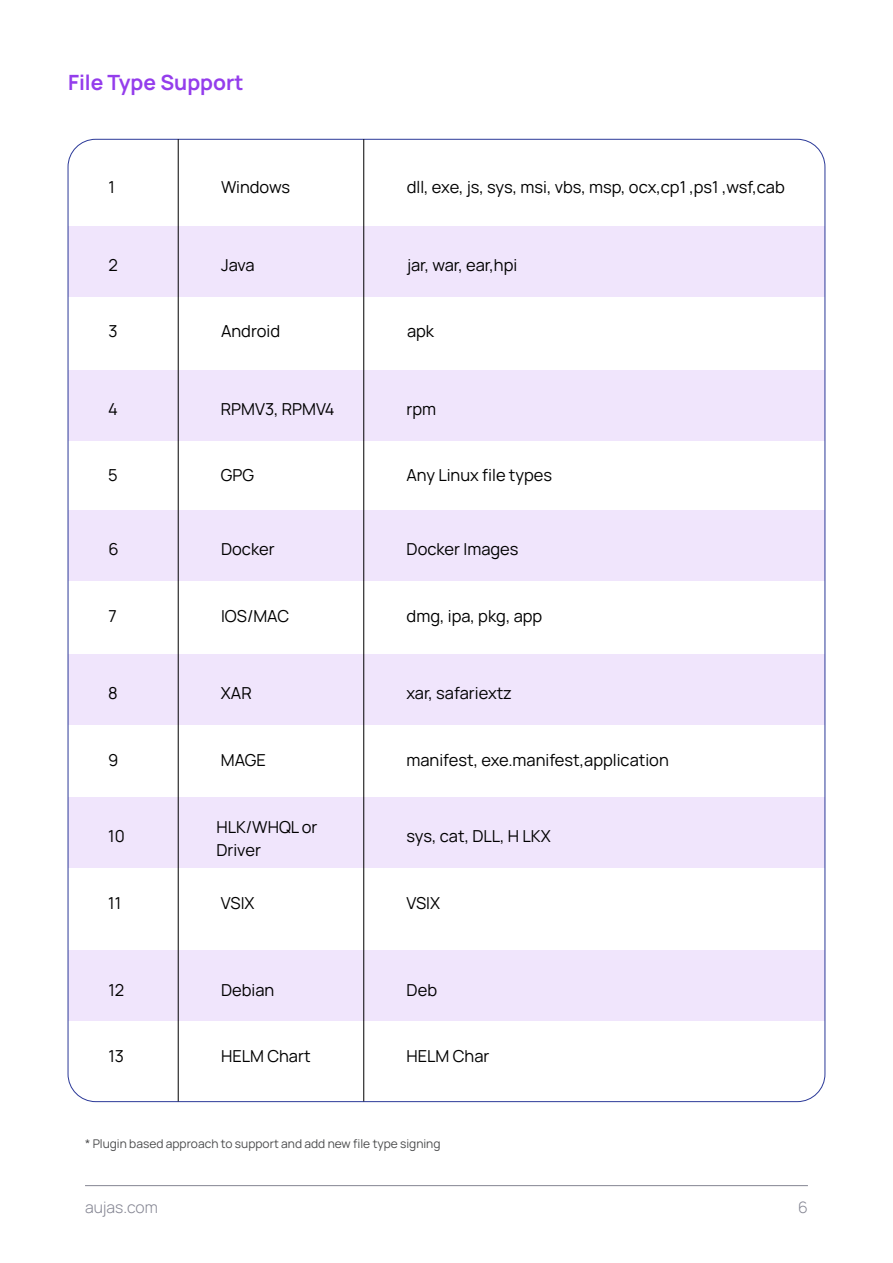
<style>
.page{position:relative;width:893px;height:1263px;background:#fff}
.page>*{position:absolute;margin:0;border:0;box-sizing:border-box;transform-origin:0 0}
.t1{font:700 21px "Manrope";color:#943dec}
.t2{font:16.5px/22.5px "Manrope";color:#000}
.t3{font:300 15.75px "Manrope";color:#858693}
.t4{font:12px "Manrope";color:#4b4c4d}
</style>
<div class="page">
<hr style="left:85px;top:1185px;width:723px;height:1px;background:#858693">
<div style="left:68px;top:226px;width:757px;height:70px;background:#f0e5fc"></div>
<div style="left:68px;top:370px;width:757px;height:70px;background:#f0e5fc"></div>
<div style="left:68px;top:510px;width:757px;height:70px;background:#f0e5fc"></div>
<div style="left:68px;top:654px;width:757px;height:71px;background:#f0e5fc"></div>
<div style="left:68px;top:797px;width:757px;height:71px;background:#f0e5fc"></div>
<div style="left:68px;top:951px;width:757px;height:70px;background:#f0e5fc"></div>
<hr style="left:178px;top:139px;width:1px;height:962px;background:#000">
<hr style="left:363px;top:139px;width:1px;height:962px;background:#000">
<p class="t1" style="left:68px;top:65px;width:177px">File Type Support</p>
<p class="t2" style="left:108px;top:174px;width:8px">1</p>
<p class="t2" style="left:221px;top:174px;width:70px">Windows</p>
<p class="t2" style="left:407px;top:174px;width:379px">dll, exe, js, sys, msi, vbs, msp, ocx,cp1 ,ps1 ,wsf,cab</p>
<p class="t2" style="left:108px;top:253px;width:11px">2</p>
<p class="t2" style="left:221px;top:253px;width:35px">Java</p>
<p class="t2" style="left:407px;top:253px;width:112px">jar, war, ear,hpi</p>
<p class="t2" style="left:108px;top:319px;width:11px">3</p>
<p class="t2" style="left:221px;top:319px;width:61px">Android</p>
<p class="t2" style="left:407px;top:319px;width:29px">apk</p>
<p class="t2" style="left:108px;top:397px;width:11px">4</p>
<p class="t2" style="left:221px;top:397px;width:115px">RPMV3, RPMV4</p>
<p class="t2" style="left:406px;top:397px;width:31px">rpm</p>
<p class="t2" style="left:108px;top:463px;width:11px">5</p>
<p class="t2" style="left:221px;top:463px;width:35px">GPG</p>
<p class="t2" style="left:406px;top:463px;width:147px">Any Linux file types</p>
<p class="t2" style="left:108px;top:537px;width:12px">6</p>
<p class="t2" style="left:221px;top:537px;width:55px">Docker</p>
<p class="t2" style="left:407px;top:537px;width:113px">Docker Images</p>
<p class="t2" style="left:108px;top:603px;width:10px">7</p>
<p class="t2" style="left:221px;top:603px;width:70px">IOS/MAC</p>
<p class="t2" style="left:407px;top:603px;width:137px">dmg, ipa, pkg, app</p>
<p class="t2" style="left:108px;top:681px;width:11px">8</p>
<p class="t2" style="left:221px;top:681px;width:32px">XAR</p>
<p class="t2" style="left:406px;top:681px;width:107px">xar, safariextz</p>
<p class="t2" style="left:108px;top:747px;width:12px">9</p>
<p class="t2" style="left:221px;top:747px;width:47px">MAGE</p>
<p class="t2" style="left:406px;top:747px;width:264px">manifest, exe.manifest,application</p>
<p class="t2" style="left:216px;top:815px;width:103px">HLK/WHQL or<br>Driver</p>
<p class="t2" style="left:108px;top:824px;width:18px">10</p>
<p class="t2" style="left:406px;top:824px;width:146px">sys, cat, DLL, H LKX</p>
<p class="t2" style="left:108px;top:890px;width:14px">11</p>
<p class="t2" style="left:221px;top:890px;width:35px">VSIX</p>
<p class="t2" style="left:406px;top:890px;width:35px">VSIX</p>
<p class="t2" style="left:108px;top:977px;width:17px">12</p>
<p class="t2" style="left:221px;top:977px;width:55px">Debian</p>
<p class="t2" style="left:407px;top:977px;width:32px">Deb</p>
<p class="t2" style="left:108px;top:1044px;width:17px">13</p>
<p class="t2" style="left:221px;top:1044px;width:91px">HELM Chart</p>
<p class="t2" style="left:406px;top:1044px;width:84px">HELM Char</p>
<p class="t4" style="left:85px;top:1134px;width:357px">* Plugin based approach to support and add new file type signing</p>
<p class="t3" style="left:85px;top:1195px;width:74px">aujas.com</p>
<p class="t3" style="left:798px;top:1195px;width:11px">6</p>
</div>
